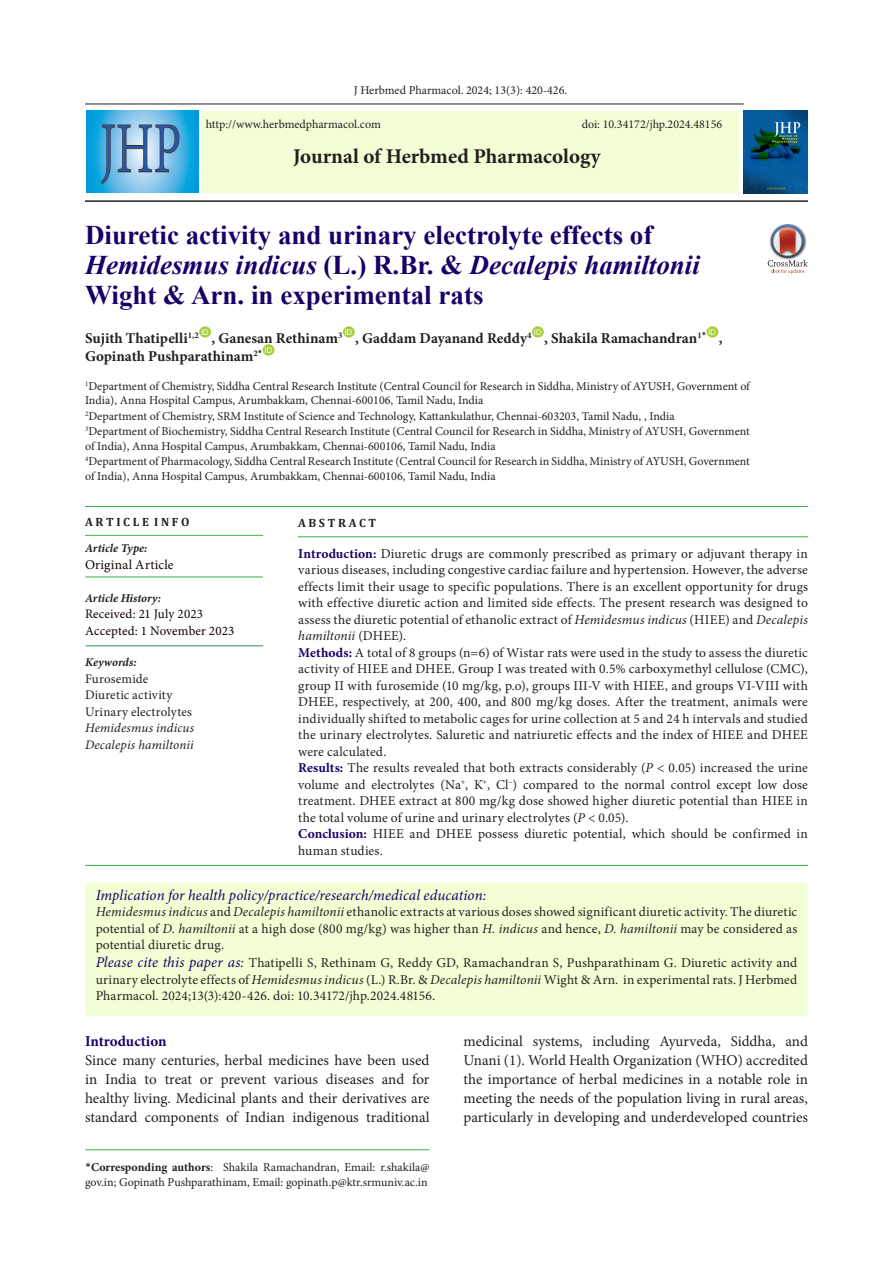
<style>
.page{position:relative;width:893px;height:1263px;background:#fff}
.page>*{position:absolute;margin:0;border:0;box-sizing:border-box;transform-origin:0 0}
.t1{font:700 27px/30px "Times New Roman";color:#190066}
.t2{font:700 21px "Minion Pro";color:#231f20}
.t3{font:15px/18.9px "Minion Pro";color:#231f20;text-align:justify}
.t4{font:700 15px "Minion Pro";color:#231f20}
.abstract{font:italic 15px "Minion Pro";letter-spacing:.005em;color:#190066}
.List_Paragraph{font:700 15px "Minion Pro";letter-spacing:-.005em;color:#190066}
.abstract-2{font:13.5px/16.5px "Minion Pro";letter-spacing:.01em;color:#231f20;text-align:justify}
.t5{font:13.5px "Minion Pro";letter-spacing:.025em;color:#170000}
.t6{font:13.05px "Minion Pro";letter-spacing:.01em;color:#231f20}
.t7{font:13.05px "Minion Pro";letter-spacing:.005em;color:#170000}
.t8{font:italic 13.05px "Minion Pro";letter-spacing:.01em;color:#231f20}
.t9{font:12px/14.4px "Minion Pro";color:#231f20}
.t10{font:italic 700 12px "Minion Pro";color:#231f20}
.t11{font:700 12px "Cambria";color:#231f20}
.t12{font:7.8px "Arial";color:#fff}
.s1{font-style:italic}
.s2{font-weight:700;color:#190066}
.s3{font-style:italic;font-size:15px;color:#190066}
.s4{font-family:"Calibri"}
.s5{font-weight:700}
</style>
<div class="page">
<hr style="left:85px;top:104px;width:659px;height:1px;background:#231f20">
<hr style="left:85px;top:200px;width:723px;height:2px;background:#231f20">
<div style="left:201px;top:111px;width:538px;height:81px;background:#f2ffd6"></div>
<div style="left:199px;top:326px;width:12px;height:12px;background:#a6ce39;border-radius:50%"></div>
<div style="left:343px;top:326px;width:12px;height:12px;background:#a6ce39;border-radius:50%"></div>
<div style="left:532px;top:326px;width:12px;height:12px;background:#a6ce39;border-radius:50%"></div>
<div style="left:707px;top:326px;width:11px;height:12px;background:#a6ce39;border-radius:50%"></div>
<div style="left:263px;top:344px;width:11px;height:12px;background:#a6ce39;border-radius:50%"></div>
<hr style="left:85px;top:1149px;width:344px;height:1px;background:#3ab54a">
<div style="left:85px;top:882px;width:723px;height:134px;background:#f2ffd5;border-radius:5px"></div>
<hr style="left:298px;top:536px;width:510px;height:1px;background:#35b44a">
<hr style="left:85px;top:506px;width:723px;height:1px;background:#30ad4a">
<hr style="left:85px;top:865px;width:723px;height:1px;background:#35b44a">
<hr style="left:85px;top:535px;width:178px;height:1px;background:#42b649">
<hr style="left:85px;top:645px;width:178px;height:1px;background:#2c9c47">
<hr style="left:85px;top:577px;width:178px;height:1px;background:#35b44a">
<img style="left:744px;top:111px;width:64px;height:83px">
<img style="left:85px;top:111px;width:114px;height:81px">
<img style="left:781px;top:224px;width:14px;height:1px">
<svg style="left:768px;top:225px;width:40px;height:49px"></svg>
<p class="t9" style="left:354px;top:83px;width:215px">J Herbmed Pharmacol. 2024; 13(3): 420-426.</p>
<p class="t9" style="left:206px;top:117px;width:177px">http://www.herbmedpharmacol.com</p>
<p class="t9" style="left:582px;top:117px;width:142px">doi: 10.34172/jhp.2024.48156</p>
<p class="t2" style="left:293px;top:142px;width:309px">Journal of Herbmed Pharmacology</p>
<p class="t1" style="left:85px;top:219px;width:616px">Diuretic activity and urinary electrolyte effects of<br><span class="s1">Hemidesmus indicus</span> (L.) R.Br. &amp; <span class="s1">Decalepis hamiltonii<br></span>Wight &amp; Arn. in experimental rats</p>
<p class="t4" style="left:85px;top:328px;width:115px">Sujith Thatipelli<sup>1,2</sup></p>
<p class="t12" style="left:201px;top:327px;width:9px">ID</p>
<p class="t12" style="left:345px;top:327px;width:9px">ID</p>
<p class="t12" style="left:534px;top:327px;width:9px">ID</p>
<p class="t4" style="left:544px;top:328px;width:163px">, Shakila Ramachandran<sup>1</sup><sup>*</sup></p>
<p class="t12" style="left:708px;top:327px;width:9px">ID</p>
<p class="t4" style="left:211px;top:328px;width:133px">, Ganesan Rethinam<sup>3</sup></p>
<p class="t4" style="left:355px;top:328px;width:178px">, Gaddam Dayanand Reddy<sup>4</sup></p>
<p class="t4" style="left:719px;top:328px;width:5px">,</p>
<p class="t4" style="left:85px;top:346px;width:179px">Gopinath Pushparathinam<sup>2</sup><sup>*</sup></p>
<p class="t12" style="left:264px;top:345px;width:9px">ID</p>
<p class="t9" style="left:85px;top:378px;width:666px"><sup>1</sup>Department of Chemistry, Siddha Central Research Institute (Central Council for Research in Siddha, Ministry of AYUSH, Government of<br>India), Anna Hospital Campus, Arumbakkam, Chennai-600106, Tamil Nadu, India</p>
<p class="t9" style="left:85px;top:409px;width:591px"><sup>2</sup>Department of Chemistry, SRM Institute of Science and Technology, Kattankulathur, Chennai-603203, Tamil Nadu, , India</p>
<p class="t9" style="left:85px;top:424px;width:666px"><sup>3</sup>Department of Biochemistry, Siddha Central Research Institute (Central Council for Research in Siddha, Ministry of AYUSH, Government of India), Anna Hospital Campus, Arumbakkam, Chennai-600106, Tamil Nadu, India</p>
<p class="t9" style="left:85px;top:454px;width:666px"><sup>4</sup>Department of Pharmacology, Siddha Central Research Institute (Central Council for Research in Siddha, Ministry of AYUSH, Government of India), Anna Hospital Campus, Arumbakkam, Chennai-600106, Tamil Nadu, India</p>
<p class="t11" style="left:85px;top:514px;width:106px">A R T I C L E I N F O</p>
<p class="t10" style="left:85px;top:540px;width:64px">Article Type:</p>
<p class="t5" style="left:85px;top:555px;width:90px">Original Article</p>
<p class="t10" style="left:85px;top:589px;width:78px">Article History:</p>
<p class="t7" style="left:85px;top:605px;width:119px">Received: 21 July 2023</p>
<p class="t7" style="left:85px;top:622px;width:151px">Accepted: 1 November 2023</p>
<p class="t10" style="left:85px;top:654px;width:53px">Keywords:</p>
<p class="t6" style="left:85px;top:670px;width:65px">Furosemide</p>
<p class="t6" style="left:85px;top:686px;width:89px">Diuretic activity</p>
<p class="t6" style="left:85px;top:703px;width:109px">Urinary electrolytes</p>
<p class="t8" style="left:85px;top:719px;width:111px">Hemidesmus indicus</p>
<p class="t8" style="left:85px;top:736px;width:110px">Decalepis hamiltonii</p>
<p class="t11" style="left:298px;top:514px;width:80px">A B S T R A C T</p>
<p class="abstract-2" style="left:298px;top:545px;width:511px"><span class="s2">Introduction:</span> Diuretic drugs are commonly prescribed as primary or adjuvant therapy in various diseases, including congestive cardiac failure and hypertension. However, the adverse effects limit their usage to specific populations. There is an excellent opportunity for drugs with effective diuretic action and limited side effects. The present research was designed to assess the diuretic potential of ethanolic extract of <span class="s1">Hemidesmus indicus</span> (HIEE) and <span class="s1">Decalepis hamiltonii</span> (DHEE).</p>
<p class="abstract-2" style="left:298px;top:644px;width:511px"><span class="s2">Methods:</span> A total of 8 groups (n=6) of Wistar rats were used in the study to assess the diuretic activity of HIEE and DHEE. Group I was treated with 0.5% carboxymethyl cellulose (CMC), group II with furosemide (10 mg/kg, p.o), groups III-V with HIEE, and groups VI-VIII with DHEE, respectively, at 200, 400, and 800 mg/kg doses. After the treatment, animals were individually shifted to metabolic cages for urine collection at 5 and 24 h intervals and studied the urinary electrolytes. Saluretic and natriuretic effects and the index of HIEE and DHEE were calculated.</p>
<p class="abstract-2" style="left:298px;top:760px;width:511px"><span class="s2">Results:</span> The results revealed that both extracts considerably (<span class="s1">P</span> &lt; 0.05) increased the urine volume and electrolytes (Na<sup>+</sup>, K<sup>+</sup>, Cl<sup>–</sup>) compared to the normal control except low dose treatment. DHEE extract at 800 mg/kg dose showed higher diuretic potential than HIEE in the total volume of urine and urinary electrolytes (<span class="s1">P</span> &lt; 0.05).</p>
<p class="abstract-2" style="left:298px;top:826px;width:511px"><span class="s2">Conclusion:</span> HIEE and DHEE possess diuretic potential, which should be confirmed in human studies.</p>
<p class="abstract" style="left:96px;top:885px;width:392px">Implication for health policy/practice/research/medical education:</p>
<p class="abstract-2" style="left:96px;top:904px;width:703px"><span class="s1">Hemidesmus indicus</span> and <span class="s1">Decalepis hamiltonii</span> ethanolic extracts at various doses showed significant diuretic activity. The diuretic potential of <span class="s1">D. hamiltonii</span> at a high dose (800 mg/kg) was higher than <span class="s1">H. indicus</span> and hence, <span class="s1">D. hamiltonii</span> may be considered as potential diuretic drug.</p>
<p class="abstract-2" style="left:96px;top:955px;width:703px"><span class="s3">Please cite this paper as:</span> Thatipelli S, Rethinam G, Reddy GD, Ramachandran S, Pushparathinam G. Diuretic activity and urinary electrolyte effects of <span class="s1">Hemidesmus indicus</span> (L.) R.Br. &amp; <span class="s1">Decalepis hamiltonii</span> Wight &amp; Arn. in experimental rats. J Herbmed Pharmacol. 2024;13(3):420-426. doi: 10.34172/jhp.2024.48156.</p>
<p class="List_Paragraph" style="left:85px;top:1031px;width:83px">Introduction</p>
<p class="t3" style="left:85px;top:1051px;width:346px">Since many centuries, herbal medicines have been used in India to treat or prevent various diseases and for healthy living. Medicinal plants and their derivatives are standard components of Indian indigenous traditional</p>
<p class="t9" style="left:85px;top:1160px;width:346px;line-height:15px"><span class="s4">*</span><span class="s5">Corresponding authors</span>: Shakila Ramachandran, Email: r.shakila@ gov.in; Gopinath Pushparathinam, Email: gopinath.p@ktr.srmuniv.ac.in</p>
<p class="t3" style="left:463px;top:1032px;width:346px">medicinal systems, including Ayurveda, Siddha, and Unani (1). World Health Organization (WHO) accredited the importance of herbal medicines in a notable role in meeting the needs of the population living in rural areas, particularly in developing and underdeveloped countries</p>
</div>
